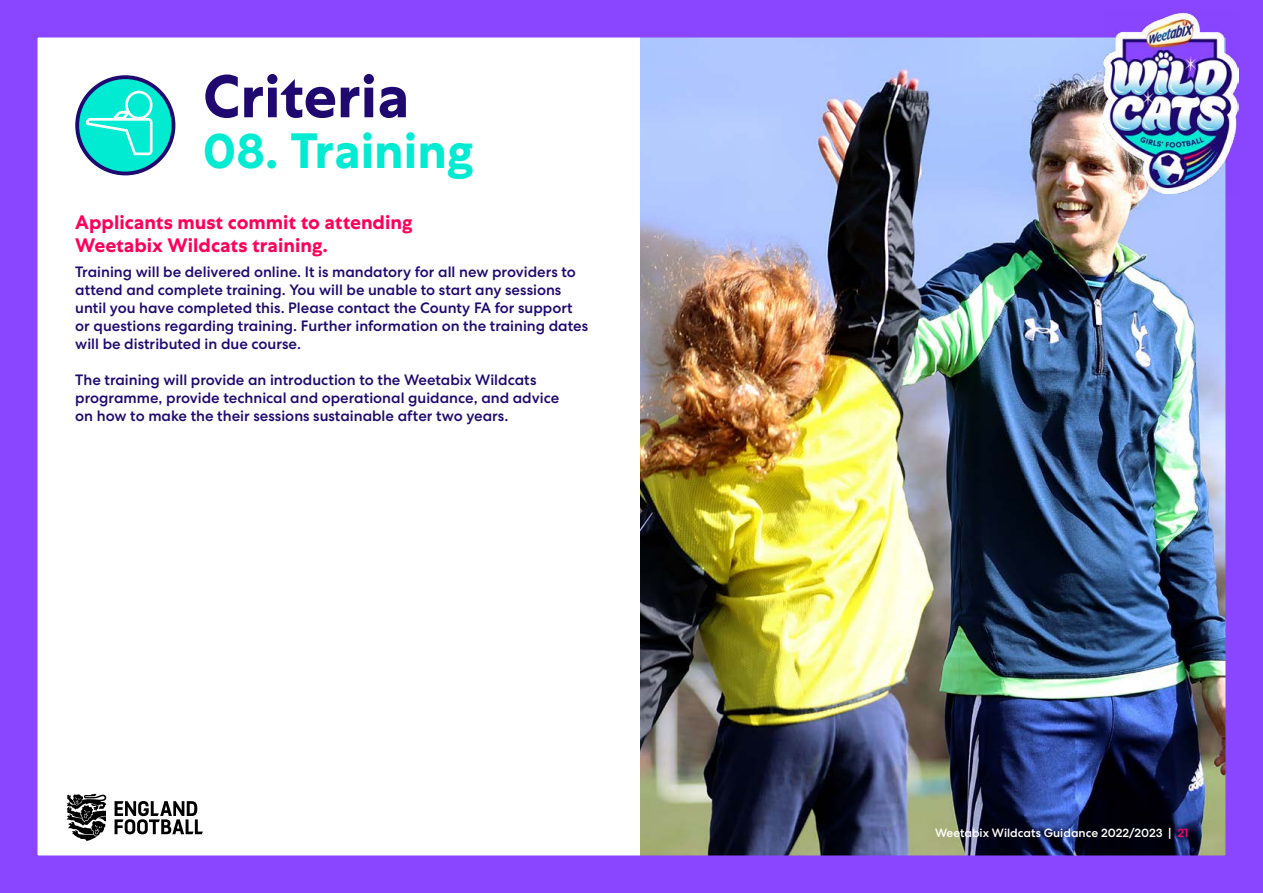
<style>
.page{position:relative;width:1263px;height:893px;background:#fff}
.page>*{position:absolute;margin:0;border:0;box-sizing:border-box;transform-origin:0 0}
.t1{font:700 60px "Centra No 1";color:#1f0970}
.t2{font:700 49.5px "Centra No 1";color:#00ebd1}
.t3{font:700 19.5px/22.5px "Centra No 1";color:#ff0059}
.t4{font:500 15px/18px "Centra No 2";color:#1f0970}
.t5{font:500 12px "Centra No 2";color:#fff}
.s1{color:#ff0059}
</style>
<div class="page">
<img style="left:0;top:0;width:1251px;height:893px">
<div style="left:1251px;top:0;width:12px;height:893px;background:#8a45ff"></div>
<svg style="left:67px;top:794px;width:39px;height:47px"></svg>
<svg style="left:115px;top:801px;width:88px;height:33px"></svg>
<img style="left:1103px;top:11px;width:135px;height:183px">
<h1 class="t1" style="left:203px;top:61px;width:208px">Criteria</h1>
<h2 class="t2" style="left:203px;top:122px;width:272px">08. Training</h2>
<h3 class="t3" style="left:75px;top:211px;width:339px">Applicants must commit to attending<br>Weetabix Wildcats training.</h3>
<p class="t4" style="left:75px;top:263px;width:514px">Training will be delivered online. It is mandatory for all new providers to attend and complete training. You will be unable to start any sessions until you have completed this. Please contact the County FA for support or questions regarding training. Further information on the training dates will be distributed in due course.</p>
<p class="t4" style="left:75px;top:371px;width:485px">The training will provide an introduction to the Weetabix Wildcats programme, provide technical and operational guidance, and advice on how to make the their sessions sustainable after two years.</p>
<p class="t5" style="left:935px;top:826px;width:255px">Weetabix Wildcats Guidance 2022/2023 | <span class="s1">21</span></p>
</div>
